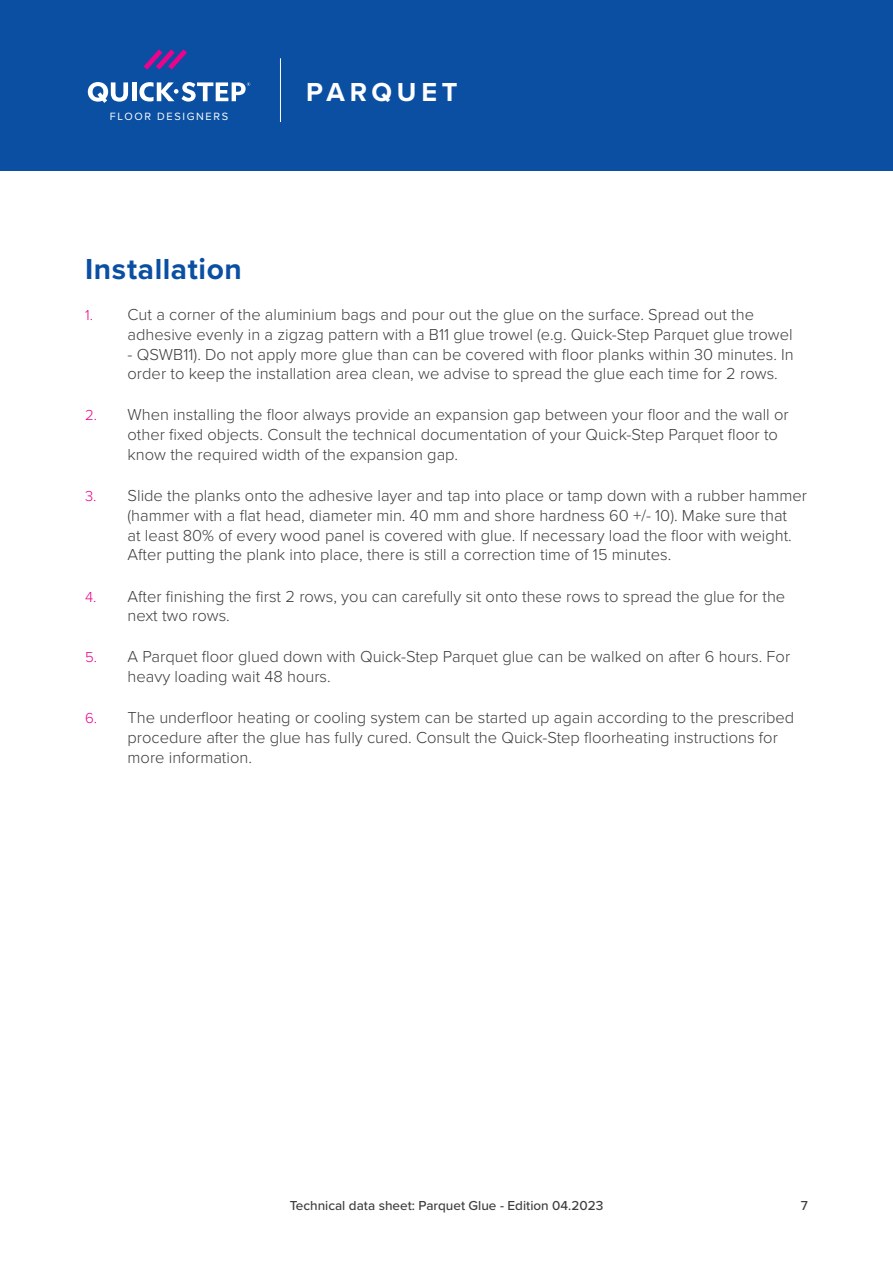
<style>
.page{position:relative;width:893px;height:1263px;background:#fff}
.page>*{position:absolute;margin:0;border:0;box-sizing:border-box;transform-origin:0 0}
.t1{font:700 30px "Proxima Nova";letter-spacing:.02em;color:#0a4fa2}
.Range{font:700 27px "Proxima Nova";letter-spacing:.175em;color:#fff}
.t2{font:300 16.5px/19.8px "Proxima Nova";color:#3e3e3f}
.t3{font:500 13.5px "Proxima Nova";color:#3e3e3f}
.FloorDesigners{font:10.95px "Proxima Nova";letter-spacing:.15em;color:#fff}
.s1{font-size:15px;color:#ed028c}
</style>
<div class="page">
<div style="left:0;top:0;width:893px;height:170px;background:#0a4fa2"></div>
<hr style="left:280px;top:58px;width:1px;height:64px;background:#fff">
<svg style="left:144px;top:49px;width:43px;height:21px"></svg>
<svg style="left:88px;top:82px;width:40px;height:21px"></svg>
<hr style="left:132px;top:82px;width:4px;height:19px;background:#fff">
<svg style="left:139px;top:82px;width:111px;height:20px"></svg>
<p class="FloorDesigners" style="left:110px;top:108px;width:120px">FLOOR DESIGNERS</p>
<p class="Range" style="left:306px;top:72px;width:153px">PARQUET</p>
<p class="t1" style="left:85px;top:246px;width:158px">Installation</p>
<p class="t2" style="left:128px;top:304px;width:666px;text-indent:-43px"><span class="s1">1.</span> Cut a corner of the aluminium bags and pour out the glue on the surface. Spread out the adhesive evenly in a zigzag pattern with a B11 glue trowel (e.g. Quick-Step Parquet glue trowel</p>
<p class="t2" style="left:128px;top:343px;width:668px">- QSWB11). Do not apply more glue than can be covered with floor planks within 30 minutes. In order to keep the installation area clean, we advise to spread the glue each time for 2 rows.</p>
<p class="t2" style="left:128px;top:404px;width:663px;text-indent:-43px"><span class="s1">2.</span> When installing the floor always provide an expansion gap between your floor and the wall or other fixed objects. Consult the technical documentation of your Quick-Step Parquet floor to know the required width of the expansion gap.</p>
<p class="t2" style="left:128px;top:485px;width:681px;text-indent:-43px"><span class="s1">3.</span> Slide the planks onto the adhesive layer and tap into place or tamp down with a rubber hammer (hammer with a flat head, diameter min. 40 mm and shore hardness 60 +/- 10). Make sure that<br>at least 80% of every wood panel is covered with glue. If necessary load the floor with weight.<br>After putting the plank into place, there is still a correction time of 15 minutes.</p>
<p class="t2" style="left:128px;top:585px;width:659px;text-indent:-43px"><span class="s1">4.</span> After finishing the first 2 rows, you can carefully sit onto these rows to spread the glue for the next two rows.</p>
<p class="t2" style="left:128px;top:646px;width:664px;text-indent:-43px"><span class="s1">5.</span> A Parquet floor glued down with Quick-Step Parquet glue can be walked on after 6 hours. For heavy loading wait 48 hours.</p>
<p class="t2" style="left:128px;top:707px;width:668px;text-indent:-43px"><span class="s1">6.</span> The underfloor heating or cooling system can be started up again according to the prescribed procedure after the glue has fully cured. Consult the Quick-Step floorheating instructions for more information.</p>
<p class="t3" style="left:290px;top:1195px;width:315px">Technical data sheet: Parquet Glue - Edition 04.2023</p>
<p class="t3" style="left:801px;top:1195px;width:9px">7</p>
</div>
